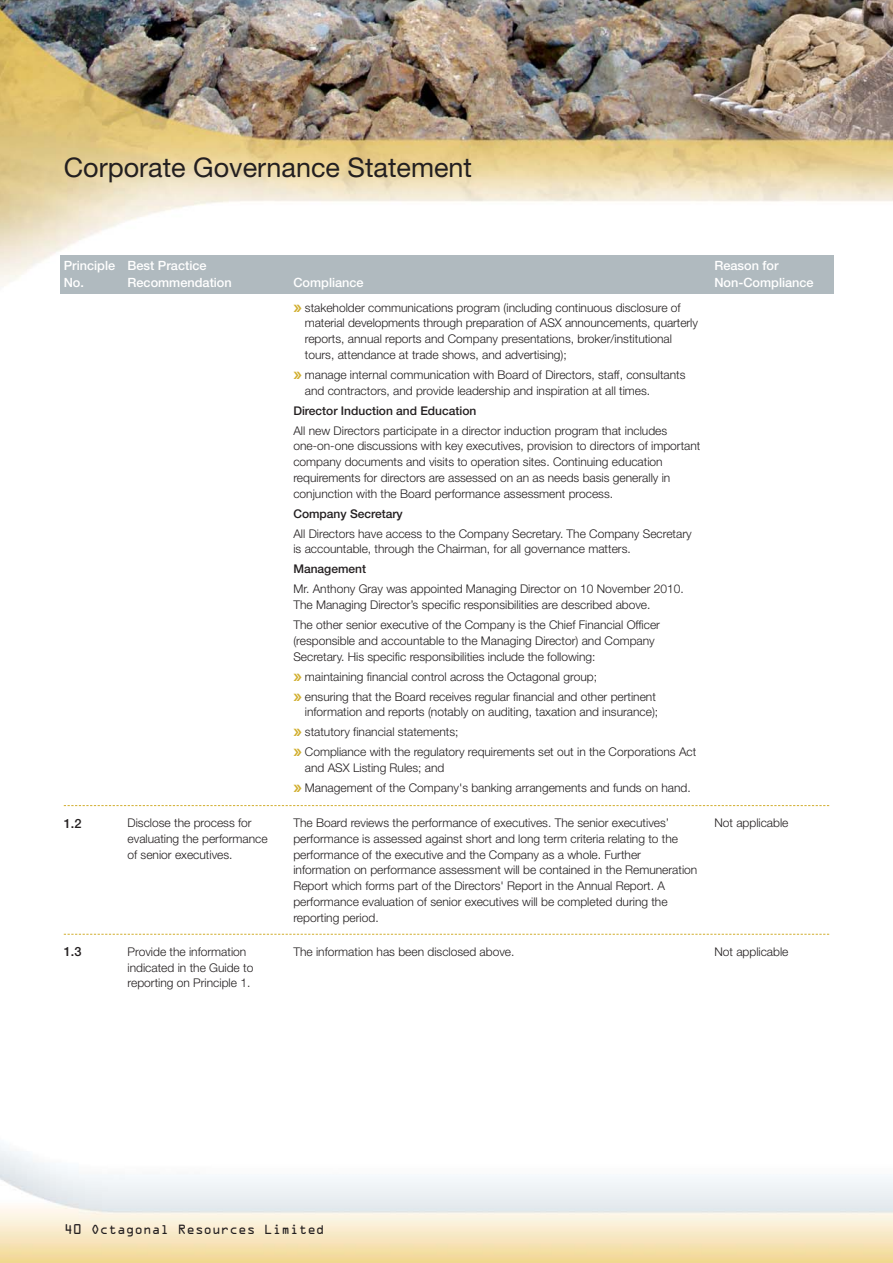
<style>
.page{position:relative;width:893px;height:1263px;background:#fff}
.page>*{position:absolute;margin:0;border:0;box-sizing:border-box;transform-origin:0 0}
.t1{font:27px "Helvetica Neue";color:#231f20}
.t2{font:500 12.75px "Helvetica Neue";color:#fff}
.t3{font:500 12.75px "Helvetica Neue";color:#231f20}
.t4{font:300 12px/15.8px "Helvetica Neue";color:#231f20}
.t5{font:500 12px "Helvetica Neue";color:#231f20}
.t6{font:12px "OCRA";color:#231f20}
.s1{font-size:12.75px}
</style>
<div class="page">
<img style="left:0;top:0;width:893px;height:1263px">
<div style="left:60px;top:255px;width:773px;height:38px;background:#b0babf"></div>
<svg style="left:64px;top:805px;width:765px;height:1px"></svg>
<svg style="left:64px;top:934px;width:765px;height:1px"></svg>
<svg style="left:294px;top:304px;width:8px;height:8px"></svg>
<svg style="left:294px;top:372px;width:8px;height:7px"></svg>
<svg style="left:294px;top:673px;width:8px;height:8px"></svg>
<svg style="left:294px;top:693px;width:8px;height:8px"></svg>
<svg style="left:294px;top:729px;width:8px;height:7px"></svg>
<svg style="left:294px;top:749px;width:8px;height:7px"></svg>
<svg style="left:294px;top:785px;width:8px;height:7px"></svg>
<h1 class="t1" style="left:64px;top:157px;width:410px">Corporate Governance Statement</h1>
<p class="t2" style="left:64px;top:261px;width:144px">Principle Best Practice</p>
<p class="t2" style="left:714px;top:261px;width:66px">Reason for</p>
<p class="t2" style="left:64px;top:278px;width:22px">No.</p>
<p class="t2" style="left:128px;top:278px;width:106px">Recommendation</p>
<p class="t2" style="left:293px;top:278px;width:72px">Compliance</p>
<p class="t2" style="left:714px;top:278px;width:101px">Non-Compliance</p>
<p class="t4" style="left:305px;top:301px;width:395px">stakeholder communications program (including continuous disclosure of material developments through preparation of ASX announcements, quarterly reports, annual reports and Company presentations, broker/institutional tours, attendance at trade shows, and advertising);</p>
<p class="t4" style="left:305px;top:368px;width:382px">manage internal communication with Board of Directors, staff, consultants and contractors, and provide leadership and inspiration at all times.</p>
<p class="t5" style="left:293px;top:406px;width:184px">Director Induction and Education</p>
<p class="t4" style="left:293px;top:424px;width:409px">All new Directors participate in a director induction program that includes one-on-one discussions with key executives, provision to directors of important company documents and visits to operation sites. Continuing education requirements for directors are assessed on an as needs basis generally in conjunction with the Board performance assessment process.</p>
<p class="t5" style="left:293px;top:509px;width:111px">Company Secretary</p>
<p class="t4" style="left:293px;top:527px;width:400px">All Directors have access to the Company Secretary. The Company Secretary is accountable, through the Chairman, for all governance matters.</p>
<p class="t5" style="left:293px;top:565px;width:74px">Management</p>
<p class="t4" style="left:293px;top:582px;width:392px">Mr. Anthony Gray was appointed Managing Director on 10 November 2010.<br>The Managing Director’s specific responsibilities are described above.</p>
<p class="t4" style="left:293px;top:618px;width:368px">The other senior executive of the Company is the Chief Financial Officer (responsible and accountable to the Managing Director) and Company<br>Secretary. His specific responsibilities include the following:</p>
<p class="t4" style="left:305px;top:667px;width:353px;line-height:20px">maintaining financial control across the Octagonal group;<br>ensuring that the Board receives regular financial and other pertinent</p>
<p class="t4" style="left:305px;top:703px;width:393px;line-height:20px">information and reports (notably on auditing, taxation and insurance); statutory financial statements;<br>Compliance with the regulatory requirements set out in the Corporations Act</p>
<p class="t4" style="left:305px;top:759px;width:387px;line-height:20px">and ASX Listing Rules; and<br>Management of the Company's banking arrangements and funds on hand.</p>
<p class="t3" style="left:64px;top:819px;width:19px">1.2</p>
<p class="t4" style="left:128px;top:816px;width:142px">Disclose the process for evaluating the performance of senior executives.</p>
<p class="t4" style="left:293px;top:816px;width:405px">The Board reviews the performance of executives. The senior executives’ performance is assessed against short and long term criteria relating to the performance of the executive and the Company as a whole. Further information on performance assessment will be contained in the Remuneration Report which forms part of the Directors' Report in the Annual Report. A performance evaluation of senior executives will be completed during the reporting period.</p>
<p class="t4" style="left:714px;top:816px;width:76px">Not applicable</p>
<p class="t3" style="left:64px;top:947px;width:19px">1.3</p>
<p class="t4" style="left:128px;top:945px;width:127px">Provide the information indicated in the Guide to reporting on Principle 1.</p>
<p class="t4" style="left:293px;top:945px;width:223px">The information has been disclosed above.</p>
<p class="t4" style="left:714px;top:945px;width:76px">Not applicable</p>
<p class="t6" style="left:64px;top:1224px;width:262px"><span class="s1">40</span> Octagonal Resources Limited</p>
</div>
